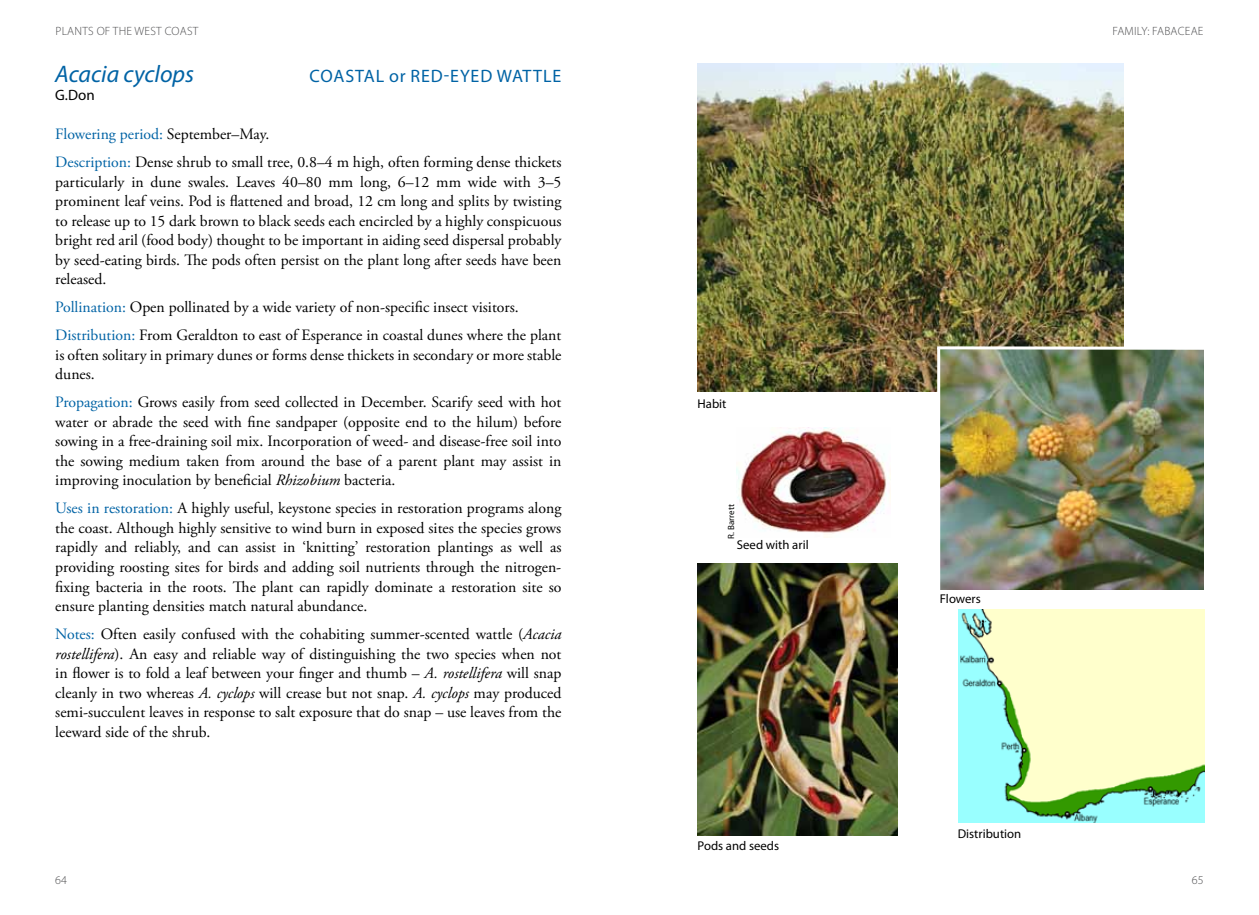
<style>
.page{position:relative;width:1259px;height:915px;background:#fff}
.page>*{position:absolute;margin:0;border:0;box-sizing:border-box;transform-origin:0 0}
.t1{font:italic 24px "Myriad Pro";color:#0063a5}
.t2{font:18px "Myriad Pro";letter-spacing:.05em;color:#0063a5}
.t3{font:15.75px/19.5px "Adobe Garamond Pro";color:#000;text-align:justify}
.t4{font:15px "Myriad Pro";color:#000}
.t5{font:12.75px "Myriad Pro";color:#000}
.t6{font:300 12px "Myriad Pro";letter-spacing:.02em;color:#4d4d4f}
.t7{font:9px "Myriad Pro";color:#000}
.s1{color:#0063a5}
.s2{font-style:italic}
</style>
<div class="page">
<img style="left:958px;top:609px;width:246px;height:213px">
<img style="left:697px;top:64px;width:426px;height:327px">
<img style="left:940px;top:349px;width:263px;height:240px">
<img style="left:697px;top:563px;width:200px;height:272px">
<hr style="left:937px;top:347px;width:3px;height:250px;background:#fff">
<hr style="left:937px;top:346px;width:279px;height:3px;background:#fff">
<img style="left:737px;top:427px;width:153px;height:110px">
<p class="t6" style="left:55px;top:23px;width:144px">PLANTS OF THE WEST COAST</p>
<h1 class="t1" style="left:55px;top:59px;width:140px">Acacia cyclops</h1>
<p class="t2" style="left:309px;top:65px;width:253px">COASTAL or RED-EYED WATTLE</p>
<p class="t4" style="left:55px;top:85px;width:41px">G.Don</p>
<p class="t3" style="left:55px;top:121px;width:507px;line-height:28px"><span class="s1">Flowering period:</span> September–May.<br><span class="s1">Description:</span> Dense shrub to small tree, 0.8–4 m high, often forming dense thickets</p>
<p class="t3" style="left:55px;top:172px;width:508px">particularly in dune swales. Leaves 40–80 mm long, 6–12 mm wide with 3–5 prominent leaf veins. Pod is flattened and broad, 12 cm long and splits by twisting to release up to 15 dark brown to black seeds each encircled by a highly conspicuous bright red aril (food body) thought to be important in aiding seed dispersal probably by seed-eating birds. The pods often persist on the plant long after seeds have been released.</p>
<p class="t3" style="left:55px;top:294px;width:507px;line-height:28px"><span class="s1">Pollination:</span> Open pollinated by a wide variety of non-specific insect visitors.<br><span class="s1">Distribution:</span> From Geraldton to east of Esperance in coastal dunes where the plant</p>
<p class="t3" style="left:55px;top:345px;width:508px">is often solitary in primary dunes or forms dense thickets in secondary or more stable dunes.</p>
<p class="t3" style="left:55px;top:393px;width:508px"><span class="s1">Propagation:</span> Grows easily from seed collected in December. Scarify seed with hot water or abrade the seed with fine sandpaper (opposite end to the hilum) before sowing in a free-draining soil mix. Incorporation of weed- and disease-free soil into the sowing medium taken from around the base of a parent plant may assist in improving inoculation by beneficial <span class="s2">Rhizobium</span> bacteria.</p>
<p class="t3" style="left:55px;top:499px;width:508px"><span class="s1">Uses in restoration:</span> A highly useful, keystone species in restoration programs along the coast. Although highly sensitive to wind burn in exposed sites the species grows rapidly and reliably, and can assist in ‘knitting’ restoration plantings as well as providing roosting sites for birds and adding soil nutrients through the nitrogen&shy;fixing bacteria in the roots. The plant can rapidly dominate a restoration site so ensure planting densities match natural abundance.</p>
<p class="t3" style="left:55px;top:624px;width:508px"><span class="s1">Notes:</span> Often easily confused with the cohabiting summer-scented wattle (<span class="s2">Acacia rostellifera</span>). An easy and reliable way of distinguishing the two species when not in flower is to fold a leaf between your finger and thumb – <span class="s2">A. rostellifera</span> will snap cleanly in two whereas <span class="s2">A. cyclops</span> will crease but not snap. <span class="s2">A. cyclops</span> may produced semi-succulent leaves in response to salt exposure that do snap – use leaves from the leeward side of the shrub.</p>
<p class="t6" style="left:1112px;top:23px;width:92px">FAMILY: FABACEAE</p>
<p class="t5" style="left:697px;top:396px;width:30px">Habit</p>
<p class="t7" style="left:725px;top:538px;width:36px;rotate:-90deg">R. Barrett</p>
<p class="t5" style="left:737px;top:536px;width:73px">Seed with aril</p>
<p class="t5" style="left:697px;top:837px;width:83px">Pods and seeds</p>
<p class="t5" style="left:940px;top:590px;width:42px">Flowers</p>
<p class="t5" style="left:957px;top:825px;width:65px">Distribution</p>
<p class="t6" style="left:55px;top:872px;width:13px">64</p>
<p class="t6" style="left:1192px;top:872px;width:13px">65</p>
</div>
